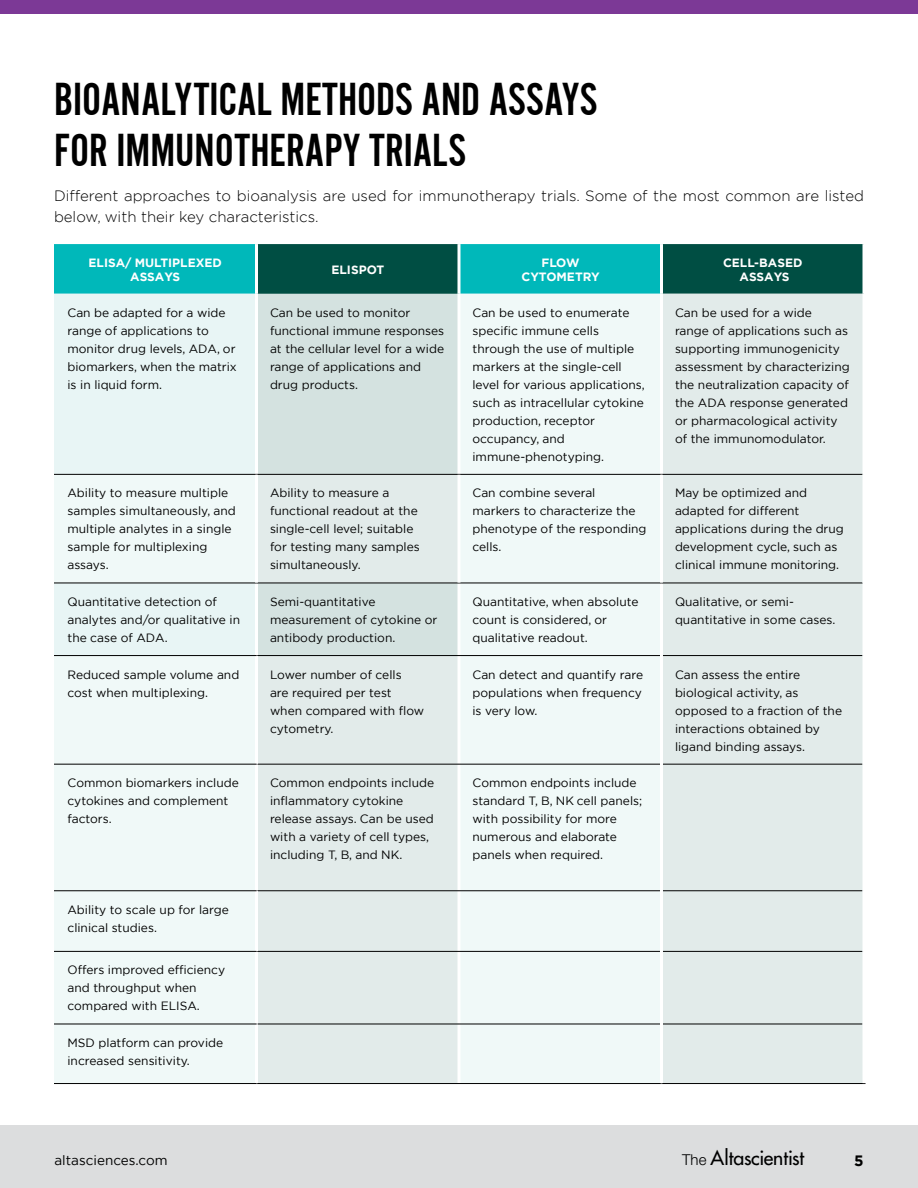
<style>
.page{position:relative;width:918px;height:1188px;background:#fff}
.page>*{position:absolute;margin:0;border:0;box-sizing:border-box;transform-origin:0 0}
.t1{font:48px/51px "Alternate Got No 2 D";color:#000}
.t2{font:500 19.5px "Futura Std";letter-spacing:-.01em;color:#000}
.t3{font:300 15px/21px "Gotham";color:#000}
.t4{font:700 15px "Gotham";color:#000}
.t5{font:13.5px "Gotham";color:#000}
.t6{font:12px/18px "Gotham";color:#000}
.t7{font:700 12px/14.4px "Gotham";color:#fff;text-align:center}
.s1{font-family:"Helvetica Neue LT Std";font-weight:300;font-size:15px}
</style>
<div class="page">
<div style="left:0;top:1125px;width:918px;height:63px;background:#dcddde"></div>
<div style="left:0;top:0;width:918px;height:14px;background:#7c3996"></div>
<svg style="left:54px;top:244px;width:808px;height:50px;background:#038682"></svg>
<div style="left:54px;top:294px;width:201px;height:789px;background:#f0f9f8"></div>
<svg style="left:258px;top:294px;width:604px;height:289px;fill:#e2ebea"></svg>
<svg style="left:258px;top:584px;width:604px;height:499px;fill:#e2ebea"></svg>
<hr style="left:458px;top:294px;width:2px;height:180px;background:#fff">
<hr style="left:458px;top:583px;width:2px;height:72px;background:#fff">
<hr style="left:458px;top:656px;width:2px;height:108px;background:#fff">
<hr style="left:458px;top:765px;width:2px;height:125px;background:#fff">
<hr style="left:458px;top:891px;width:2px;height:60px;background:#fff">
<hr style="left:458px;top:952px;width:2px;height:72px;background:#fff">
<hr style="left:458px;top:1024px;width:2px;height:59px;background:#fff">
<hr style="left:256px;top:655px;width:203px;height:1px;background:#000">
<hr style="left:459px;top:655px;width:201px;height:1px;background:#000">
<hr style="left:663px;top:655px;width:199px;height:1px;background:#000">
<hr style="left:256px;top:764px;width:203px;height:1px;background:#000">
<hr style="left:459px;top:764px;width:201px;height:1px;background:#000">
<hr style="left:663px;top:764px;width:199px;height:1px;background:#000">
<hr style="left:256px;top:890px;width:203px;height:1px;background:#000">
<hr style="left:459px;top:890px;width:201px;height:1px;background:#000">
<hr style="left:663px;top:890px;width:199px;height:1px;background:#000">
<hr style="left:256px;top:951px;width:203px;height:1px;background:#000">
<hr style="left:459px;top:951px;width:201px;height:1px;background:#000">
<hr style="left:663px;top:951px;width:199px;height:1px;background:#000">
<hr style="left:256px;top:1024px;width:203px;height:1px;background:#000">
<hr style="left:459px;top:1024px;width:201px;height:1px;background:#000">
<hr style="left:663px;top:1024px;width:199px;height:1px;background:#000">
<hr style="left:256px;top:1083px;width:203px;height:1px;background:#000">
<hr style="left:459px;top:1083px;width:203px;height:1px;background:#000">
<hr style="left:662px;top:1083px;width:204px;height:1px;background:#000">
<hr style="left:255px;top:1024px;width:3px;height:59px;background:#fff">
<hr style="left:54px;top:655px;width:202px;height:1px;background:#000">
<hr style="left:54px;top:764px;width:202px;height:1px;background:#000">
<hr style="left:54px;top:890px;width:202px;height:1px;background:#000">
<hr style="left:54px;top:951px;width:202px;height:1px;background:#000">
<hr style="left:54px;top:1024px;width:202px;height:1px;background:#000">
<hr style="left:54px;top:1083px;width:202px;height:1px;background:#000">
<hr style="left:660px;top:294px;width:3px;height:180px;background:#fff">
<svg style="left:862px;top:294px;width:1px;height:180px"></svg>
<hr style="left:660px;top:583px;width:3px;height:73px;background:#fff">
<svg style="left:862px;top:583px;width:1px;height:73px"></svg>
<hr style="left:660px;top:656px;width:3px;height:108px;background:#fff">
<svg style="left:862px;top:656px;width:1px;height:108px"></svg>
<hr style="left:660px;top:764px;width:3px;height:127px;background:#fff">
<svg style="left:862px;top:764px;width:1px;height:127px"></svg>
<hr style="left:660px;top:891px;width:3px;height:60px;background:#fff">
<svg style="left:862px;top:891px;width:1px;height:60px"></svg>
<hr style="left:660px;top:951px;width:3px;height:73px;background:#fff">
<svg style="left:862px;top:951px;width:1px;height:73px"></svg>
<hr style="left:660px;top:1024px;width:3px;height:59px;background:#fff">
<svg style="left:862px;top:1024px;width:1px;height:59px"></svg>
<hr style="left:255px;top:244px;width:3px;height:50px;background:#fff">
<hr style="left:458px;top:244px;width:2px;height:50px;background:#fff">
<hr style="left:660px;top:244px;width:3px;height:50px;background:#fff">
<svg style="left:862px;top:244px;width:2px;height:50px"></svg>
<hr style="left:54px;top:474px;width:202px;height:1px;background:#000">
<hr style="left:256px;top:474px;width:203px;height:1px;background:#000">
<hr style="left:459px;top:474px;width:203px;height:1px;background:#000">
<hr style="left:662px;top:474px;width:200px;height:1px;background:#000">
<hr style="left:54px;top:583px;width:202px;height:1px;background:#000">
<hr style="left:256px;top:583px;width:203px;height:1px;background:#000">
<hr style="left:459px;top:583px;width:203px;height:1px;background:#000">
<hr style="left:662px;top:583px;width:200px;height:1px;background:#000">
<hr style="left:458px;top:475px;width:2px;height:108px;background:#fff">
<hr style="left:660px;top:475px;width:3px;height:108px;background:#fff">
<svg style="left:862px;top:474px;width:1px;height:109px"></svg>
<h1 class="t1" style="left:54px;top:75px;width:545px">BIOANALYTICAL METHODS AND ASSAYS<br>FOR IMMUNOTHERAPY TRIALS</h1>
<p class="t3" style="left:54px;top:184px;width:812px">Different approaches to bioanalysis are used for immunotherapy trials. Some of the most common are listed below, with their key characteristics.</p>
<p class="t7" style="left:89px;top:255px;width:135px">ELISA/ MULTIPLEXED<br>ASSAYS</p>
<p class="t7" style="left:332px;top:262px;width:54px">ELISPOT</p>
<p class="t7" style="left:521px;top:255px;width:80px">FLOW<br>CYTOMETRY</p>
<p class="t7" style="left:723px;top:255px;width:81px">CELL-BASED<br>ASSAYS</p>
<p class="t6" style="left:68px;top:303px;width:171px">Can be adapted for a wide range of applications to monitor drug levels, ADA, or biomarkers, when the matrix is in liquid form.</p>
<p class="t6" style="left:270px;top:303px;width:176px">Can be used to monitor functional immune responses at the cellular level for a wide range of applications and drug products.</p>
<p class="t6" style="left:473px;top:303px;width:174px">Can be used to enumerate specific immune cells through the use of multiple markers at the single-cell level for various applications, such as intracellular cytokine production, receptor occupancy, and immune-phenotyping.</p>
<p class="t6" style="left:675px;top:303px;width:176px">Can be used for a wide<br>range of applications such as supporting immunogenicity assessment by characterizing the neutralization capacity of the ADA response generated or pharmacological activity of the immunomodulator.</p>
<p class="t6" style="left:68px;top:484px;width:170px">Ability to measure multiple samples simultaneously, and multiple analytes in a single sample for multiplexing assays.</p>
<p class="t6" style="left:270px;top:484px;width:151px">Ability to measure a functional readout at the single-cell level; suitable for testing many samples simultaneously.</p>
<p class="t6" style="left:473px;top:484px;width:176px">Can combine several<br>markers to characterize the phenotype of the responding cells.</p>
<p class="t6" style="left:675px;top:484px;width:170px">May be optimized and adapted for different applications during the drug development cycle, such as clinical immune monitoring.</p>
<p class="t6" style="left:68px;top:593px;width:174px">Quantitative detection of analytes and/or qualitative in the case of ADA.</p>
<p class="t6" style="left:270px;top:593px;width:169px">Semi-quantitative measurement of cytokine or antibody production.</p>
<p class="t6" style="left:473px;top:593px;width:168px">Quantitative, when absolute count is considered, or qualitative readout.</p>
<p class="t6" style="left:675px;top:593px;width:162px">Qualitative, or semi&shy;quantitative in some cases.</p>
<p class="t6" style="left:68px;top:665px;width:173px">Reduced sample volume and cost when multiplexing.</p>
<p class="t6" style="left:270px;top:665px;width:156px">Lower number of cells<br>are required per test when compared with flow cytometry.</p>
<p class="t6" style="left:473px;top:665px;width:172px;text-align:justify">Can detect and quantify rare populations when frequency is very low.</p>
<p class="t6" style="left:675px;top:665px;width:169px">Can assess the entire biological activity, as opposed to a fraction of the interactions obtained by ligand binding assays.</p>
<p class="t6" style="left:68px;top:774px;width:173px">Common biomarkers include cytokines and complement factors.</p>
<p class="t6" style="left:270px;top:774px;width:166px">Common endpoints include inflammatory cytokine release assays. Can be used with a variety of cell types, including T, B, and NK.</p>
<p class="t6" style="left:473px;top:774px;width:171px">Common endpoints include standard T, B, NK cell panels; with possibility for more numerous and elaborate panels when required.</p>
<p class="t6" style="left:68px;top:900px;width:163px">Ability to scale up for large clinical studies.</p>
<p class="t6" style="left:68px;top:961px;width:159px">Offers improved efficiency and throughput when compared with ELISA.</p>
<p class="t6" style="left:68px;top:1034px;width:157px">MSD platform can provide increased sensitivity.</p>
<p class="t5" style="left:54px;top:1152px;width:115px">altasciences.com</p>
<h2 class="t2" style="left:682px;top:1146px;width:123px"><span class="s1">The</span> Altascientist</h2>
<p class="t4" style="left:854px;top:1150px;width:11px">5</p>
</div>
